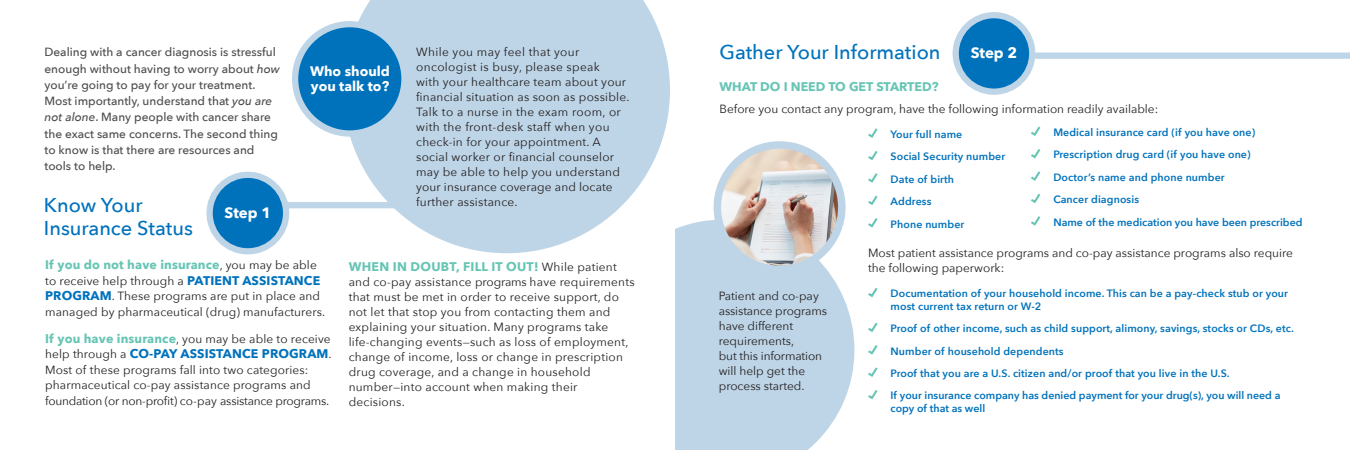
<style>
.page{position:relative;width:1350px;height:450px;background:#fff}
.page>*{position:absolute;margin:0;border:0;box-sizing:border-box;transform-origin:0 0}
.Head_1{font:500 20px/22.5px "Avenir Next";color:#0072bc}
.Avenir_Next_Ultra_Li{font:700 15px "Avenir Next";color:#fff}
.Avenir_Next_Ultra_Li-2{font:700 13.75px "Avenir Next";color:#fff}
.Avenir_Next_Ultra_Li-3{font:700 12.5px "Avenir Next";letter-spacing:.01em;color:#66c5b4}
.Avenir_Next_Ultra_Li-4{font:700 12.5px "Avenir Next";letter-spacing:.01em;color:#0072bc}
.Avenir_Next_Ultra_Li-5{font:11.88px/15px "Avenir Next";letter-spacing:.01em;color:#231f20}
.intro_text{font:500 11.88px/16.2px "Avenir Next";color:#4b4c4d}
.list{font:600 10.62px/12.5px "Avenir Next";letter-spacing:.01em;color:#0072bc}
.s1{font-style:italic}
.s2{font-weight:400;font-size:11.88px;color:#231f20}
.s3{font-weight:700;font-size:12.5px;color:#0072bc}
.s4{font-weight:700;font-size:12.5px;color:#66c5b4}
</style>
<div class="page">
<svg style="left:675px;top:219px;width:179px;height:231px;background:#c3d8e9"></svg>
<div style="left:1028px;top:53px;width:322px;height:6px;background:#bed5e7"></div>
<div style="left:956px;top:15px;width:76px;height:77px;background:#0072bc;border-radius:50%"></div>
<div style="left:953px;top:12px;width:82px;height:83px;border:6px solid #bed5e7;border-radius:50%"></div>
<svg style="left:343px;top:0;width:327px;height:253px;fill:#bed5e7"></svg>
<svg style="left:868px;top:128px;width:10px;height:10px"></svg>
<svg style="left:868px;top:151px;width:10px;height:10px"></svg>
<svg style="left:868px;top:173px;width:10px;height:10px"></svg>
<svg style="left:868px;top:195px;width:10px;height:10px"></svg>
<svg style="left:868px;top:218px;width:10px;height:10px"></svg>
<div style="left:287px;top:202px;width:117px;height:6px;background:#bed5e7"></div>
<div style="left:210px;top:175px;width:76px;height:76px;background:#0072bc;border-radius:50%"></div>
<div style="left:207px;top:172px;width:82px;height:82px;border:6px solid #bed5e7;border-radius:50%"></div>
<div style="left:295px;top:24px;width:109px;height:110px;background:#0072bc;border-radius:50%"></div>
<div style="left:292px;top:21px;width:116px;height:116px;border:6px solid #bed5e7;border-radius:50%"></div>
<img style="left:717px;top:145px;width:125px;height:124px;border-radius:62px">
<div style="left:714px;top:141px;width:132px;height:132px;border:8px solid #bed5e7;border-radius:50%"></div>
<svg style="left:868px;top:288px;width:10px;height:10px"></svg>
<svg style="left:868px;top:322px;width:10px;height:10px"></svg>
<svg style="left:868px;top:345px;width:10px;height:10px"></svg>
<svg style="left:868px;top:367px;width:10px;height:10px"></svg>
<svg style="left:868px;top:390px;width:10px;height:10px"></svg>
<svg style="left:1031px;top:126px;width:10px;height:10px"></svg>
<svg style="left:1031px;top:149px;width:10px;height:10px"></svg>
<svg style="left:1031px;top:171px;width:10px;height:10px"></svg>
<svg style="left:1031px;top:193px;width:10px;height:10px"></svg>
<svg style="left:1031px;top:216px;width:10px;height:10px"></svg>
<p class="intro_text" style="left:44px;top:44px;width:237px">Dealing with a cancer diagnosis is stressful enough without having to worry about <span class="s1">how </span>you’re going to pay for your treatment.<br>Most importantly, understand that <span class="s1">you are not alone</span>. Many people with cancer share the exact same concerns. The second thing to know is that there are resources and tools to help.</p>
<p class="Head_1" style="left:44px;top:193px;width:150px">Know Your<br>Insurance Status</p>
<p class="Avenir_Next_Ultra_Li" style="left:225px;top:200px;width:48px">Step 1</p>
<p class="Avenir_Next_Ultra_Li-2" style="left:310px;top:60px;width:81px">Who should</p>
<p class="Avenir_Next_Ultra_Li-2" style="left:311px;top:75px;width:80px">you talk to?</p>
<p class="Avenir_Next_Ultra_Li-5" style="left:416px;top:44px;width:215px">While you may feel that your oncologist is busy, please speak<br>with your healthcare team about your financial situation as soon as possible.<br>Talk to a nurse in the exam room, or with the front-desk staff when you check-in for your appointment. A social worker or financial counselor may be able to help you understand your insurance coverage and locate further assistance.</p>
<p class="Avenir_Next_Ultra_Li-3" style="left:45px;top:254px;width:273px">If you do not have insurance<span class="s2">, you may be able</span></p>
<p class="Avenir_Next_Ultra_Li-5" style="left:45px;top:272px;width:282px;line-height:15.5px">to receive help through a <span class="s3">PATIENT ASSISTANCE<br>PROGRAM</span>. These programs are put in place and managed by pharmaceutical (drug) manufacturers.</p>
<p class="Avenir_Next_Ultra_Li-5" style="left:45px;top:330px;width:287px"><span class="s4">If you have insurance</span>, you may be able to receive</p>
<p class="Avenir_Next_Ultra_Li-4" style="left:45px;top:343px;width:288px"><span class="s2">help through a</span> CO-PAY ASSISTANCE PROGRAM<span class="s2">.</span></p>
<p class="Avenir_Next_Ultra_Li-5" style="left:45px;top:361px;width:286px;line-height:15.5px">Most of these programs fall into two categories: pharmaceutical co-pay assistance programs and foundation (or non-profit) co-pay assistance programs.</p>
<p class="Avenir_Next_Ultra_Li-3" style="left:349px;top:255px;width:270px">WHEN IN DOUBT, FILL IT OUT! <span class="s2">While patient</span></p>
<p class="Avenir_Next_Ultra_Li-5" style="left:349px;top:273px;width:287px">and co-pay assistance programs have requirements that must be met in order to receive support, do not let that stop you from contacting them and explaining your situation. Many programs take life-changing events—such as loss of employment, change of income, loss or change in prescription drug coverage, and a change in household number—into account when making their decisions.</p>
<p class="Head_1" style="left:719px;top:41px;width:223px">Gather Your Information</p>
<p class="Avenir_Next_Ultra_Li" style="left:971px;top:40px;width:48px">Step 2</p>
<p class="Avenir_Next_Ultra_Li-3" style="left:719px;top:75px;width:221px">WHAT DO I NEED TO GET STARTED?</p>
<p class="list" style="left:891px;top:128px;width:73px">Your full name</p>
<p class="list" style="left:891px;top:150px;width:116px">Social Security number</p>
<p class="list" style="left:891px;top:173px;width:65px">Date of birth</p>
<p class="list" style="left:891px;top:195px;width:42px">Address</p>
<p class="list" style="left:891px;top:217px;width:75px">Phone number</p>
<p class="Avenir_Next_Ultra_Li-5" style="left:719px;top:101px;width:440px">Before you contact any program, have the following information readily available:</p>
<p class="list" style="left:1053px;top:126px;width:203px">Medical insurance card (if you have one)</p>
<p class="list" style="left:1053px;top:148px;width:199px">Prescription drug card (if you have one)</p>
<p class="list" style="left:1053px;top:171px;width:173px">Doctor’s name and phone number</p>
<p class="list" style="left:1053px;top:193px;width:87px">Cancer diagnosis</p>
<p class="list" style="left:1053px;top:215px;width:251px">Name of the medication you have been prescribed</p>
<p class="Avenir_Next_Ultra_Li-5" style="left:719px;top:288px;width:110px">Patient and co-pay assistance programs have different requirements,<br>but this information will help get the process started.</p>
<p class="Avenir_Next_Ultra_Li-5" style="left:868px;top:244px;width:426px">Most patient assistance programs and co-pay assistance programs also require the following paperwork:</p>
<p class="list" style="left:891px;top:287px;width:399px">Documentation of your household income. This can be a pay-check stub or your most current tax return or W-2</p>
<p class="list" style="left:891px;top:322px;width:405px">Proof of other income, such as child support, alimony, savings, stocks or CDs, etc.</p>
<p class="list" style="left:891px;top:344px;width:175px">Number of household dependents</p>
<p class="list" style="left:891px;top:367px;width:341px">Proof that you are a U.S. citizen and/or proof that you live in the U.S.</p>
<p class="list" style="left:891px;top:389px;width:391px">If your insurance company has denied payment for your drug(s), you will need a copy of that as well</p>
</div>
